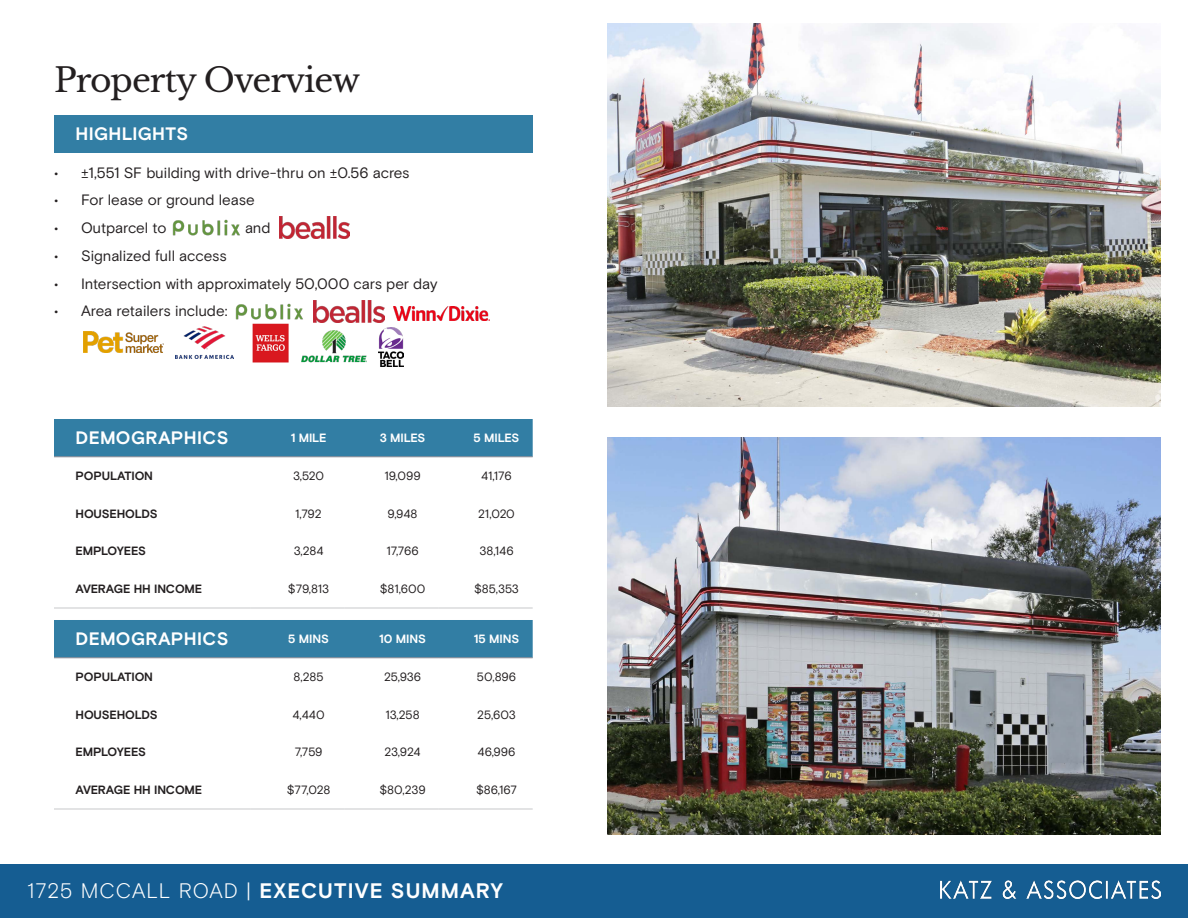
<style>
.page{position:relative;width:1188px;height:918px;background:#fff}
.page>*{position:absolute;margin:0;border:0;box-sizing:border-box;transform-origin:0 0}
.t1{font:33px "Libre Baskerville";letter-spacing:-.03em;color:#231f20}
.t2{font:700 21px "Basis Grotesque Pro";letter-spacing:.05em;color:#fff}
.t3{font:700 18px "Basis Grotesque Pro";letter-spacing:.015em;color:#fff}
.t4{font:15px "Basis Grotesque Pro";letter-spacing:-.005em;color:#231f20}
.Table_Text{font:12px "Basis Grotesque Pro";color:#231f20}
.Table_Text-2{font:700 12px "Basis Grotesque Pro";letter-spacing:-.015em;color:#231f20}
.Table_Text-3{font:700 12px "Basis Grotesque Pro";letter-spacing:-.01em;color:#fff}
.s1{font-weight:300}
</style>
<div class="page">
<div style="left:0;top:864px;width:1188px;height:54px;background:#155d92"></div>
<img style="left:940px;top:881px;width:221px;height:17px">
<div style="left:54px;top:115px;width:479px;height:38px;background:#327ea4"></div>
<div style="left:54px;top:419px;width:479px;height:38px;background:#327ea4"></div>
<hr style="left:54px;top:457px;width:197px;height:1px;background:#8e8e97">
<hr style="left:251px;top:457px;width:94px;height:1px;background:#8e8e97">
<hr style="left:345px;top:457px;width:94px;height:1px;background:#8e8e97">
<hr style="left:439px;top:457px;width:94px;height:1px;background:#8e8e97">
<hr style="left:54px;top:608px;width:197px;height:1px;background:#c7c8ca">
<hr style="left:251px;top:608px;width:94px;height:1px;background:#c7c8ca">
<hr style="left:345px;top:608px;width:94px;height:1px;background:#c7c8ca">
<hr style="left:439px;top:608px;width:94px;height:1px;background:#c7c8ca">
<div style="left:54px;top:620px;width:479px;height:38px;background:#327ea4"></div>
<hr style="left:54px;top:658px;width:197px;height:1px;background:#8e8e97">
<hr style="left:251px;top:658px;width:94px;height:1px;background:#8e8e97">
<hr style="left:345px;top:658px;width:94px;height:1px;background:#8e8e97">
<hr style="left:439px;top:658px;width:94px;height:1px;background:#8e8e97">
<hr style="left:54px;top:809px;width:197px;height:1px;background:#c7c8ca">
<hr style="left:251px;top:809px;width:94px;height:1px;background:#c7c8ca">
<hr style="left:345px;top:809px;width:94px;height:1px;background:#c7c8ca">
<hr style="left:439px;top:809px;width:94px;height:1px;background:#c7c8ca">
<img style="left:252px;top:331px;width:36px;height:32px">
<img style="left:378px;top:327px;width:26px;height:39px">
<img style="left:83px;top:331px;width:81px;height:22px">
<img style="left:302px;top:330px;width:64px;height:33px">
<img style="left:172px;top:219px;width:68px;height:17px">
<img style="left:279px;top:217px;width:71px;height:21px">
<img style="left:235px;top:303px;width:70px;height:28px">
<img style="left:394px;top:306px;width:96px;height:14px">
<img style="left:314px;top:301px;width:70px;height:21px">
<img style="left:175px;top:326px;width:59px;height:32px">
<img style="left:607px;top:24px;width:553px;height:383px">
<img style="left:607px;top:437px;width:553px;height:397px">
<p class="t1" style="left:54px;top:60px;width:308px">Property Overview</p>
<p class="t3" style="left:76px;top:124px;width:114px">HIGHLIGHTS</p>
<p class="t4" style="left:54px;top:164px;width:357px">• ±1,551 SF building with drive-thru on ±0.56 acres</p>
<p class="t4" style="left:54px;top:191px;width:202px">• For lease or ground lease</p>
<p class="t4" style="left:54px;top:219px;width:114px">• Outparcel to</p>
<p class="t4" style="left:245px;top:219px;width:27px">and</p>
<p class="t4" style="left:54px;top:247px;width:174px">• Signalized full access</p>
<p class="t4" style="left:54px;top:275px;width:385px">• Intersection with approximately 50,000 cars per day</p>
<p class="t4" style="left:54px;top:302px;width:175px">• Area retailers include:</p>
<p class="t3" style="left:76px;top:427px;width:154px">DEMOGRAPHICS</p>
<p class="Table_Text-3" style="left:291px;top:431px;width:37px">1 MILE</p>
<p class="Table_Text-3" style="left:380px;top:431px;width:47px">3 MILES</p>
<p class="Table_Text-3" style="left:474px;top:431px;width:47px">5 MILES</p>
<p class="Table_Text-2" style="left:76px;top:469px;width:79px">POPULATION</p>
<p class="Table_Text" style="left:293px;top:469px;width:33px">3,520</p>
<p class="Table_Text" style="left:384px;top:469px;width:38px">19,099</p>
<p class="Table_Text" style="left:481px;top:469px;width:32px">41,176</p>
<p class="Table_Text-2" style="left:76px;top:506px;width:84px">HOUSEHOLDS</p>
<p class="Table_Text" style="left:295px;top:506px;width:28px">1,792</p>
<p class="Table_Text" style="left:388px;top:506px;width:32px">9,948</p>
<p class="Table_Text" style="left:478px;top:506px;width:38px">21,020</p>
<p class="Table_Text-2" style="left:76px;top:544px;width:72px">EMPLOYEES</p>
<p class="Table_Text" style="left:294px;top:544px;width:31px">3,284</p>
<p class="Table_Text" style="left:386px;top:544px;width:34px">17,766</p>
<p class="Table_Text" style="left:479px;top:544px;width:36px">38,146</p>
<p class="Table_Text-2" style="left:76px;top:582px;width:128px">AVERAGE HH INCOME</p>
<p class="Table_Text" style="left:288px;top:582px;width:43px">$79,813</p>
<p class="Table_Text" style="left:380px;top:582px;width:47px">$81,600</p>
<p class="Table_Text" style="left:474px;top:582px;width:47px">$85,353</p>
<p class="t3" style="left:76px;top:628px;width:154px">DEMOGRAPHICS</p>
<p class="Table_Text-3" style="left:288px;top:632px;width:42px">5 MINS</p>
<p class="Table_Text-3" style="left:379px;top:632px;width:48px">10 MINS</p>
<p class="Table_Text-3" style="left:474px;top:632px;width:47px">15 MINS</p>
<p class="Table_Text-2" style="left:76px;top:670px;width:79px">POPULATION</p>
<p class="Table_Text" style="left:294px;top:670px;width:32px">8,285</p>
<p class="Table_Text" style="left:384px;top:670px;width:39px">25,936</p>
<p class="Table_Text" style="left:477px;top:670px;width:41px">50,896</p>
<p class="Table_Text-2" style="left:76px;top:707px;width:84px">HOUSEHOLDS</p>
<p class="Table_Text" style="left:292px;top:707px;width:34px">4,440</p>
<p class="Table_Text" style="left:385px;top:707px;width:36px">13,258</p>
<p class="Table_Text" style="left:477px;top:707px;width:40px">25,603</p>
<p class="Table_Text-2" style="left:76px;top:745px;width:72px">EMPLOYEES</p>
<p class="Table_Text" style="left:295px;top:745px;width:29px">7,759</p>
<p class="Table_Text" style="left:384px;top:745px;width:38px">23,924</p>
<p class="Table_Text" style="left:478px;top:745px;width:39px">46,996</p>
<p class="Table_Text-2" style="left:76px;top:783px;width:128px">AVERAGE HH INCOME</p>
<p class="Table_Text" style="left:287px;top:783px;width:45px">$77,028</p>
<p class="Table_Text" style="left:379px;top:783px;width:48px">$80,239</p>
<p class="Table_Text" style="left:476px;top:783px;width:43px">$86,167</p>
<p class="t2" style="left:27px;top:879px;width:478px"><span class="s1">1725 MCCALL ROAD |</span> EXECUTIVE SUMMARY</p>
</div>
